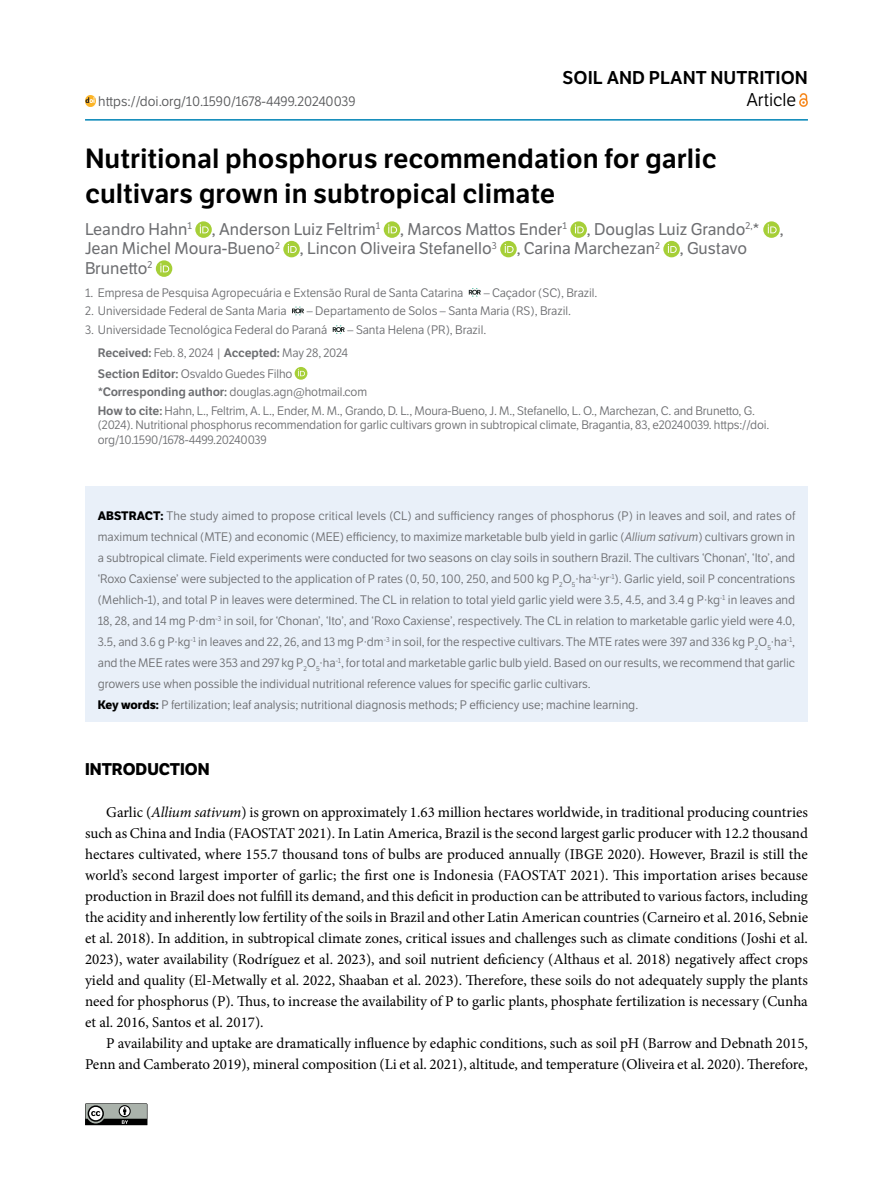
<style>
.page{position:relative;width:893px;height:1191px;background:#fff}
.page>*{position:absolute;margin:0;border:0;box-sizing:border-box;transform-origin:0 0}
.t1{font:27px/34.5px "LFT Etica SB";color:#000}
.t2{font:18px "LFT Etica SB";color:#000}
.t3{font:18px "LFT Etica";color:#000}
.t4{font:16.5px/19.5px "LFT Etica";color:#6d6e71}
.t5{font:700 16.5px "LFT Etica";color:#000}
.t6{font:15px/21px "Minion Pro";color:#000;text-align:justify}
.t7{font:13.5px "LFT Etica";letter-spacing:-.01em;color:#58595b}
.t8{font:12px/21px "LFT Etica";color:#6d6e71}
.s1{font-family:"LFT Etica SB"}
.s2{font-weight:700;color:#000}
.s3{font-style:italic}
</style>
<div class="page">
<div style="left:85px;top:486px;width:723px;height:235px;background:#e9f0f9"></div>
<svg style="left:195px;top:221px;width:17px;height:17px"></svg>
<svg style="left:200px;top:224px;width:9px;height:9px"></svg>
<svg style="left:384px;top:221px;width:16px;height:17px"></svg>
<svg style="left:388px;top:224px;width:9px;height:9px"></svg>
<svg style="left:570px;top:221px;width:17px;height:17px"></svg>
<svg style="left:575px;top:224px;width:9px;height:9px"></svg>
<svg style="left:763px;top:221px;width:17px;height:17px"></svg>
<svg style="left:768px;top:224px;width:9px;height:9px"></svg>
<svg style="left:283px;top:241px;width:17px;height:16px"></svg>
<svg style="left:288px;top:244px;width:9px;height:9px"></svg>
<svg style="left:500px;top:241px;width:17px;height:16px"></svg>
<svg style="left:505px;top:244px;width:9px;height:9px"></svg>
<svg style="left:663px;top:241px;width:17px;height:16px"></svg>
<svg style="left:668px;top:244px;width:9px;height:9px"></svg>
<svg style="left:156px;top:260px;width:16px;height:17px"></svg>
<svg style="left:160px;top:263px;width:9px;height:9px"></svg>
<svg style="left:469px;top:288px;width:12px;height:8px"></svg>
<svg style="left:292px;top:307px;width:12px;height:8px"></svg>
<svg style="left:333px;top:325px;width:12px;height:9px"></svg>
<svg style="left:295px;top:367px;width:12px;height:13px"></svg>
<svg style="left:298px;top:369px;width:7px;height:7px"></svg>
<svg style="left:85px;top:1103px;width:63px;height:23px"></svg>
<svg style="left:85px;top:96px;width:11px;height:10px"></svg>
<hr style="left:85px;top:119px;width:723px;height:2px;background:#0084b6">
<svg style="left:800px;top:94px;width:8px;height:12px"></svg>
<p class="t7" style="left:98px;top:94px;width:259px">https://doi.org/10.1590/1678-4499.20240039</p>
<h2 class="t2" style="left:563px;top:67px;width:247px">SOIL AND PLANT NUTRITION</h2>
<h2 class="t3" style="left:746px;top:90px;width:51px">Article</h2>
<h1 class="t1" style="left:85px;top:142px;width:633px">Nutritional phosphorus recommendation for garlic cultivars grown in subtropical climate</h1>
<h3 class="t4" style="left:85px;top:220px;width:700px">Leandro Hahn<sup>1</sup> , Anderson Luiz Feltrim<sup>1</sup> , Marcos Mattos Ender<sup>1</sup> , Douglas Luiz Grando<sup>2,</sup>* ,<br>Jean Michel Moura-Bueno<sup>2</sup> , Lincon Oliveira Stefanello<sup>3</sup> , Carina Marchezan<sup>2</sup> , Gustavo<br>Brunetto<sup>2</sup></h3>
<p class="t8" style="left:85px;top:282px;width:380px">1. Empresa de Pesquisa Agropecuária e Extensão Rural de Santa Catarina</p>
<p class="t8" style="left:484px;top:282px;width:115px">– Caçador (SC), Brazil.</p>
<p class="t8" style="left:85px;top:301px;width:203px">2. Universidade Federal de Santa Maria</p>
<p class="t8" style="left:307px;top:301px;width:266px">– Departamento de Solos – Santa Maria (RS), Brazil.</p>
<p class="t8" style="left:85px;top:320px;width:244px">3. Universidade Tecnológica Federal do Paraná</p>
<p class="t8" style="left:98px;top:319px;width:390px;line-height:23px;text-indent:250px">– Santa Helena (PR), Brazil.<br><span class="s1">Received:</span> Feb. 8, 2024 | <span class="s1">Accepted:</span> May 28, 2024</p>
<p class="t8" style="left:98px;top:364px;width:659px;line-height:18.6px"><span class="s1">Section Editor:</span> Osvaldo Guedes Filho<br><span class="s1">*Corresponding author:</span> douglas.agn@hotmail.com<br><span class="s1">How to cite:</span> Hahn, L., Feltrim, A. L., Ender, M. M., Grando, D. L., Moura-Bueno, J. M., Stefanello, L. O., Marchezan, C. and Brunetto, G.</p>
<p class="t8" style="left:98px;top:418px;width:673px;line-height:14.4px">(2024). Nutritional phosphorus recommendation for garlic cultivars grown in subtropical climate, Bragantia, 83, e20240039. https://doi. org/10.1590/1678-4499.20240039</p>
<p class="t8" style="left:98px;top:505px;width:699px"><span class="s2">ABSTRACT:</span> The study aimed to propose critical levels (CL) and sufficiency ranges of phosphorus (P) in leaves and soil, and rates of maximum technical (MTE) and economic (MEE) efficiency, to maximize marketable bulb yield in garlic (<span class="s3">Allium sativum</span>) cultivars grown in a subtropical climate. Field experiments were conducted for two seasons on clay soils in southern Brazil. The cultivars ‘Chonan’, ‘Ito’, and ‘Roxo Caxiense’ were subjected to the application of P rates (0, 50, 100, 250, and 500 kg P<sub>2</sub>O<sub>5</sub>·ha<sup>-1</sup>·yr<sup>-1</sup>). Garlic yield, soil P concentrations (Mehlich-1), and total P in leaves were determined. The CL in relation to total yield garlic yield were 3.5, 4.5, and 3.4 g P·kg<sup>-1</sup> in leaves and 18, 28, and 14 mg P·dm<sup>-3</sup> in soil, for ‘Chonan’, ‘Ito’, and ‘Roxo Caxiense’, respectively. The CL in relation to marketable garlic yield were 4.0, 3.5, and 3.6 g P·kg<sup>-1</sup> in leaves and 22, 26, and 13 mg P·dm<sup>-3</sup> in soil, for the respective cultivars. The MTE rates were 397 and 336 kg P<sub>2</sub>O<sub>5</sub>·ha<sup>-1</sup>, and the MEE rates were 353 and 297 kg P<sub>2</sub>O<sub>5</sub>·ha<sup>-1</sup>, for total and marketable garlic bulb yield. Based on our results, we recommend that garlic growers use when possible the individual nutritional reference values for specific garlic cultivars.<br><span class="s2">Key words:</span> P fertilization; leaf analysis; nutritional diagnosis methods; P efficiency use; machine learning.</p>
<h3 class="t5" style="left:85px;top:759px;width:126px">INTRODUCTION</h3>
<p class="t6" style="left:85px;top:802px;width:724px;text-indent:21px">Garlic (<span class="s3">Allium sativum</span>) is grown on approximately 1.63 million hectares worldwide, in traditional producing countries such as China and India (FAOSTAT 2021). In Latin America, Brazil is the second largest garlic producer with 12.2 thousand hectares cultivated, where 155.7 thousand tons of bulbs are produced annually (IBGE 2020). However, Brazil is still the world’s second largest importer of garlic; the first one is Indonesia (FAOSTAT 2021). This importation arises because production in Brazil does not fulfill its demand, and this deficit in production can be attributed to various factors, including the acidity and inherently low fertility of the soils in Brazil and other Latin American countries (Carneiro et al. 2016, Sebnie et al. 2018). In addition, in subtropical climate zones, critical issues and challenges such as climate conditions (Joshi et al.<br>2023), water availability (Rodríguez et al. 2023), and soil nutrient deficiency (Althaus et al. 2018) negatively affect crops yield and quality (El-Metwally et al. 2022, Shaaban et al. 2023). Therefore, these soils do not adequately supply the plants need for phosphorus (P). Thus, to increase the availability of P to garlic plants, phosphate fertilization is necessary (Cunha et al. 2016, Santos et al. 2017).</p>
<p class="t6" style="left:85px;top:1033px;width:724px;text-align:right">P availability and uptake are dramatically influence by edaphic conditions, such as soil pH (Barrow and Debnath 2015,<br>Penn and Camberato 2019), mineral composition (Li et al. 2021), altitude, and temperature (Oliveira et al. 2020). Therefore,</p>
</div>
